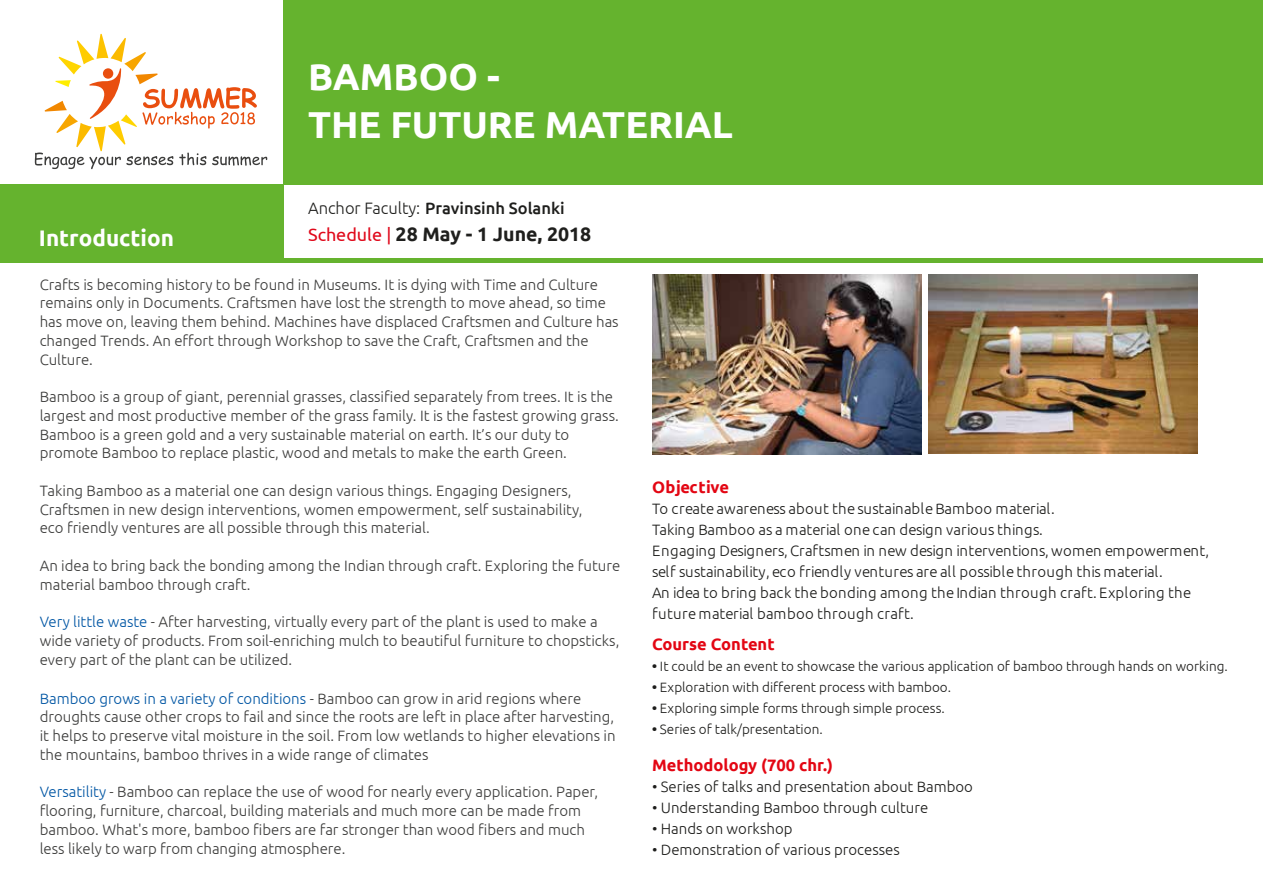
<style>
.page{position:relative;width:1263px;height:893px;background:#fff}
.page>*{position:absolute;margin:0;border:0;box-sizing:border-box;transform-origin:0 0}
.t1{font:700 37.5px/48px "Ubuntu";color:#fff}
.t2{font:700 22.5px "Ubuntu";color:#fff}
.t3{font:700 19.5px "Ubuntu";color:#1f1f1d}
.t4{font:700 16.5px "Ubuntu";color:#e30613}
.t5{font:500 16.5px "Ubuntu";color:#1e1e1c}
.t6{font:300 15px/18.8px "Ubuntu";color:#3c3c3b}
.t7{font:300 15px/21px "Ubuntu";color:#1d1d1b}
.t8{font:300 13.5px "Ubuntu";color:#1d1d1b}
.s1{font-weight:300}
.s2{font-weight:400;font-size:18px;color:#e0081a}
.s3{color:#0056a4}
.s4{font-weight:700}
</style>
<div class="page">
<img style="left:652px;top:275px;width:270px;height:179px">
<div style="left:284px;top:0;width:979px;height:185px;background:#65b32e"></div>
<div style="left:0;top:185px;width:284px;height:78px;background:#65b32e"></div>
<div style="left:282px;top:258px;width:981px;height:5px;background:#65b32e"></div>
<svg style="left:35px;top:34px;width:232px;height:135px"></svg>
<img style="left:929px;top:275px;width:268px;height:179px">
<h1 class="t1" style="left:308px;top:53px;width:426px">BAMBOO -<br>THE FUTURE MATERIAL</h1>
<p class="t5" style="left:308px;top:197px;width:258px"><span class="s1">Anchor Faculty:</span> Pravinsinh Solanki</p>
<h3 class="t3" style="left:308px;top:222px;width:285px"><span class="s2">Schedule |</span> 28 May - 1 June, 2018</h3>
<h2 class="t2" style="left:39px;top:224px;width:137px">Introduction</h2>
<p class="t6" style="left:40px;top:275px;width:580px">Crafts is becoming history to be found in Museums. It is dying with Time and Culture remains only in Documents. Craftsmen have lost the strength to move ahead, so time has move on, leaving them behind. Machines have displaced Craftsmen and Culture has changed Trends. An effort through Workshop to save the Craft, Craftsmen and the Culture.</p>
<p class="t6" style="left:40px;top:387px;width:581px">Bamboo is a group of giant, perennial grasses, classified separately from trees. It is the largest and most productive member of the grass family. It is the fastest growing grass.<br>Bamboo is a green gold and a very sustainable material on earth. It’s our duty to promote Bamboo to replace plastic, wood and metals to make the earth Green.</p>
<p class="t6" style="left:40px;top:481px;width:544px">Taking Bamboo as a material one can design various things. Engaging Designers,<br>Craftsmen in new design interventions, women empowerment, self sustainability, eco friendly ventures are all possible through this material.</p>
<p class="t6" style="left:40px;top:556px;width:582px">An idea to bring back the bonding among the Indian through craft. Exploring the future material bamboo through craft.</p>
<p class="t6" style="left:40px;top:612px;width:581px"><span class="s3">Very little waste</span> - After harvesting, virtually every part of the plant is used to make a wide variety of products. From soil-enriching mulch to beautiful furniture to chopsticks, every part of the plant can be utilized.</p>
<p class="t6" style="left:40px;top:689px;width:577px"><span class="s3">Bamboo grows in a variety of conditions</span> - Bamboo can grow in arid regions where droughts cause other crops to fail and since the roots are left in place after harvesting, it helps to preserve vital moisture in the soil. From low wetlands to higher elevations in the mountains, bamboo thrives in a wide range of climates</p>
<p class="t6" style="left:40px;top:782px;width:560px"><span class="s3">Versatility</span> - Bamboo can replace the use of wood for nearly every application. Paper, flooring, furniture, charcoal, building materials and much more can be made from bamboo. What's more, bamboo fibers are far stronger than wood fibers and much less likely to warp from changing atmosphere.</p>
<p class="t4" style="left:652px;top:477px;width:79px">Objective</p>
<p class="t7" style="left:652px;top:497px;width:559px">To create awareness about the sustainable Bamboo material.<br>Taking Bamboo as a material one can design various things.<br>Engaging Designers, Craftsmen in new design interventions, women empowerment, self sustainability, eco friendly ventures are all possible through this material.<br>An idea to bring back the bonding among the Indian through craft. Exploring the future material bamboo through craft.</p>
<p class="t4" style="left:652px;top:634px;width:124px">Course Content</p>
<p class="t8" style="left:652px;top:658px;width:577px"><span class="s4">•</span> It could be an event to showcase the various application of bamboo through hands on working.</p>
<p class="t8" style="left:652px;top:679px;width:301px"><span class="s4">•</span> Exploration with different process with bamboo.</p>
<p class="t8" style="left:652px;top:700px;width:294px"><span class="s4">•</span> Exploring simple forms through simple process.</p>
<p class="t8" style="left:652px;top:721px;width:172px"><span class="s4">•</span> Series of talk/presentation.</p>
<p class="t4" style="left:652px;top:755px;width:183px">Methodology (700 chr.)</p>
<p class="t7" style="left:652px;top:776px;width:323px">• Series of talks and presentation about Bamboo</p>
<p class="t7" style="left:652px;top:797px;width:278px">• Understanding Bamboo through culture</p>
<p class="t7" style="left:652px;top:818px;width:142px">• Hands on workshop</p>
<p class="t7" style="left:652px;top:839px;width:249px">• Demonstration of various processes</p>
</div>
